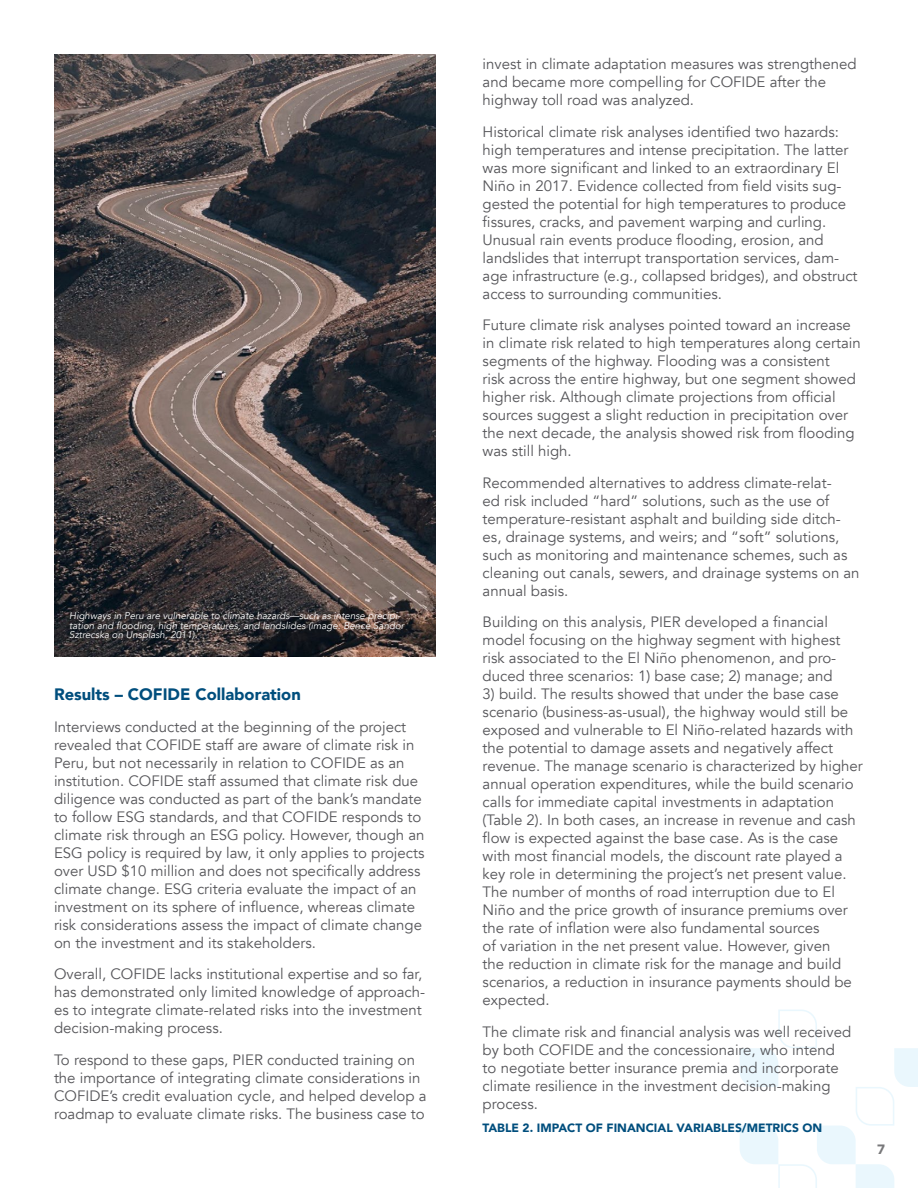
<style>
.page{position:relative;width:918px;height:1188px;background:#fff}
.page>*{position:absolute;margin:0;border:0;box-sizing:border-box;transform-origin:0 0}
.t1{font:900 16.5px "Avenir";color:#004e7d}
.t2{font:15px/18px "Avenir";color:#555559}
.t3{font:900 13.5px "Avenir";color:#78787a}
.t4{font:900 12px "Avenir";color:#004e7d}
.t5{font:italic 9.75px/9.8px "Avenir";color:#fff}
</style>
<div class="page">
<svg style="left:740px;top:1010px;width:178px;height:178px"></svg>
<img style="left:54px;top:54px;width:381px;height:603px">
<p class="t5" style="left:69px;top:611px;width:336px">Highways in Peru are vulnerable to climate hazards—such as intense precipi&shy;tation and flooding, high temperatures, and landslides (image: Bence Sandor<br>Sztrecska on Unsplash, 2011).</p>
<p class="t1" style="left:54px;top:680px;width:248px">Results – COFIDE Collaboration</p>
<p class="t2" style="left:54px;top:718px;width:372px">Interviews conducted at the beginning of the project revealed that COFIDE staff are aware of climate risk in Peru, but not necessarily in relation to COFIDE as an institution. COFIDE staff assumed that climate risk due diligence was conducted as part of the bank’s mandate to follow ESG standards, and that COFIDE responds to climate risk through an ESG policy. However, though an ESG policy is required by law, it only applies to projects over USD $10 million and does not specifically address climate change. ESG criteria evaluate the impact of an investment on its sphere of influence, whereas climate risk considerations assess the impact of climate change on the investment and its stakeholders.</p>
<p class="t2" style="left:54px;top:965px;width:373px">Overall, COFIDE lacks institutional expertise and so far, has demonstrated only limited knowledge of approach&shy;es to integrate climate-related risks into the investment decision-making process.</p>
<p class="t2" style="left:54px;top:1051px;width:374px">To respond to these gaps, PIER conducted training on the importance of integrating climate considerations in COFIDE’s credit evaluation cycle, and helped develop a roadmap to evaluate climate risks. The business case to</p>
<p class="t2" style="left:483px;top:55px;width:376px">invest in climate adaptation measures was strengthened and became more compelling for COFIDE after the highway toll road was analyzed.</p>
<p class="t2" style="left:483px;top:123px;width:376px">Historical climate risk analyses identified two hazards: high temperatures and intense precipitation. The latter was more significant and linked to an extraordinary El Niño in 2017. Evidence collected from field visits sug&shy;gested the potential for high temperatures to produce fissures, cracks, and pavement warping and curling.<br>Unusual rain events produce flooding, erosion, and landslides that interrupt transportation services, dam&shy;age infrastructure (e.g., collapsed bridges), and obstruct access to surrounding communities.</p>
<p class="t2" style="left:483px;top:316px;width:380px">Future climate risk analyses pointed toward an increase in climate risk related to high temperatures along certain segments of the highway. Flooding was a consistent<br>risk across the entire highway, but one segment showed higher risk. Although climate projections from official sources suggest a slight reduction in precipitation over the next decade, the analysis showed risk from flooding was still high.</p>
<p class="t2" style="left:483px;top:474px;width:379px">Recommended alternatives to address climate-relat-<br>ed risk included “hard” solutions, such as the use of temperature-resistant asphalt and building side ditch&shy;es, drainage systems, and weirs; and “soft” solutions, such as monitoring and maintenance schemes, such as cleaning out canals, sewers, and drainage systems on an annual basis.</p>
<p class="t2" style="left:483px;top:613px;width:359px">Building on this analysis, PIER developed a financial model focusing on the highway segment with highest risk associated to the El Niño phenomenon, and pro&shy;duced three scenarios: 1) base case; 2) manage; and</p>
<p class="t2" style="left:483px;top:685px;width:382px">3) build. The results showed that under the base case scenario (business-as-usual), the highway would still be exposed and vulnerable to El Niño-related hazards with the potential to damage assets and negatively affect revenue. The manage scenario is characterized by higher annual operation expenditures, while the build scenario calls for immediate capital investments in adaptation (Table 2). In both cases, an increase in revenue and cash flow is expected against the base case. As is the case with most financial models, the discount rate played a key role in determining the project’s net present value.<br>The number of months of road interruption due to El Niño and the price growth of insurance premiums over the rate of inflation were also fundamental sources<br>of variation in the net present value. However, given<br>the reduction in climate risk for the manage and build scenarios, a reduction in insurance payments should be expected.</p>
<p class="t2" style="left:483px;top:1023px;width:370px">The climate risk and financial analysis was well received by both COFIDE and the concessionaire, who intend to negotiate better insurance premia and incorporate climate resilience in the investment decision-making process.</p>
<p class="t4" style="left:483px;top:1117px;width:341px">TABLE 2. IMPACT OF FINANCIAL VARIABLES/METRICS ON</p>
<p class="t3" style="left:877px;top:1138px;width:9px">7</p>
</div>
